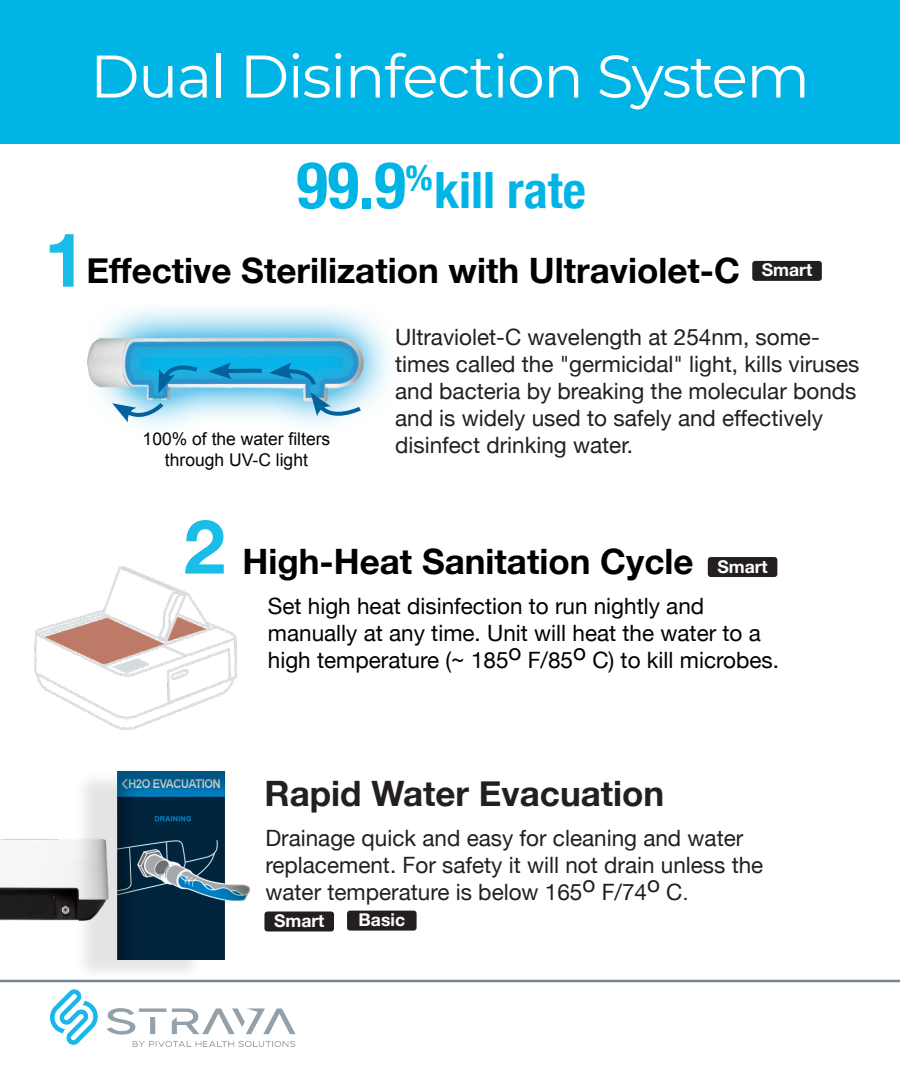
<style>
.page{position:relative;width:900px;height:1080px;background:#fff}
.page>*{position:absolute;margin:0;border:0;box-sizing:border-box;transform-origin:0 0}
.t1{font:700 75px "Helvetica Neue";color:#00b5e6}
.t2{font:700 condensed 65px "Helvetica Neue";color:#00b5e6}
.t3{font:60px "Montserrat";letter-spacing:-.025em;color:#fff}
.t4{font:700 condensed 50px "Helvetica Neue";color:#00b5e6}
.t5{font:700 35px "Helvetica Neue";color:#000}
.t6{font:700 35px "Helvetica Neue";color:#231f20}
.t7{font:700 condensed 35px "Helvetica Neue";color:#00b5e6}
.t8{font:22.5px/27px "Helvetica Neue";color:#231f20}
.t9{font:22.5px/27px "Helvetica Neue";color:#000}
.t10{font:17.5px/21px "Arial";color:#040503;text-align:center}
.t11{font:700 17.5px "Helvetica Neue";color:#fff}
.s1{font-size:75px;color:#00b5e6}
.s2{font-family:"Arial"}
</style>
<div class="page">
<hr style="left:0;top:980px;width:900px;height:2px;background:#748593">
<div style="left:0;top:0;width:900px;height:143px;background:#00b5e6"></div>
<img style="left:50px;top:989px;width:245px;height:58px">
<img style="left:87px;top:308px;width:302px;height:120px">
<svg style="left:208px;top:362px;width:156px;height:60px;background:#7dc5e3"></svg>
<svg style="left:158px;top:361px;width:43px;height:33px"></svg>
<svg style="left:112px;top:400px;width:54px;height:22px"></svg>
<img style="left:34px;top:567px;width:202px;height:162px">
<img style="left:0;top:839px;width:75px;height:82px">
<div style="left:75px;top:771px;width:153px;height:210px;background:#231f20;opacity:.12"></div>
<div style="left:115px;top:771px;width:138px;height:192px;background:#231f20;opacity:.44"></div>
<div style="left:264px;top:912px;width:70px;height:19px;background:#231f20;border-radius:3px"></div>
<div style="left:347px;top:911px;width:70px;height:20px;background:#231f20;border-radius:3px"></div>
<div style="left:708px;top:557px;width:69px;height:20px;background:#231f20;border-radius:3px"></div>
<div style="left:752px;top:261px;width:70px;height:20px;background:#231f20;border-radius:3px"></div>
<p class="t3" style="left:90px;top:35px;width:722px">Dual Disinfection System</p>
<h1 class="t1" style="left:44px;top:201px;width:43px">1</h1>
<p class="t2" style="left:296px;top:131px;width:111px">99.9</p>
<p class="t4" style="left:434px;top:149px;width:153px">kill rate</p>
<p class="t7" style="left:406px;top:148px;width:29px">%</p>
<p class="t5" style="left:86px;top:243px;width:655px">Effective Sterilization with Ultraviolet-C</p>
<p class="t11" style="left:762px;top:256px;width:52px">Smart</p>
<p class="t10" style="left:143px;top:428px;width:189px">100% of the water filters through UV-C light</p>
<p class="t8" style="left:395px;top:325px;width:466px">Ultraviolet-C wavelength at 254nm, some&shy;times called the "germicidal" light, kills viruses and bacteria by breaking the molecular bonds and is widely used to safely and effectively disinfect drinking water.</p>
<p class="t5" style="left:184px;top:534px;width:511px"><span class="s1">2</span> High-Heat Sanitation Cycle</p>
<p class="t9" style="left:268px;top:594px;width:513px">Set high heat disinfection to run nightly and manually at any time. Unit will heat the water to a high temperature (~ 185o F/85o C) to kill microbes.</p>
<p class="t11" style="left:717px;top:553px;width:52px">Smart</p>
<p class="t6" style="left:264px;top:766px;width:401px">Rapid Water Evacuation</p>
<p class="t8" style="left:265px;top:826px;width:499px">Drainage quick and easy for cleaning and water replacement. For safety it will not drain unless the water temperature is below 165o F/74o C<span class="s2">.</span></p>
<p class="t11" style="left:274px;top:907px;width:52px">Smart</p>
<p class="t11" style="left:359px;top:906px;width:48px">Basic</p>
</div>
